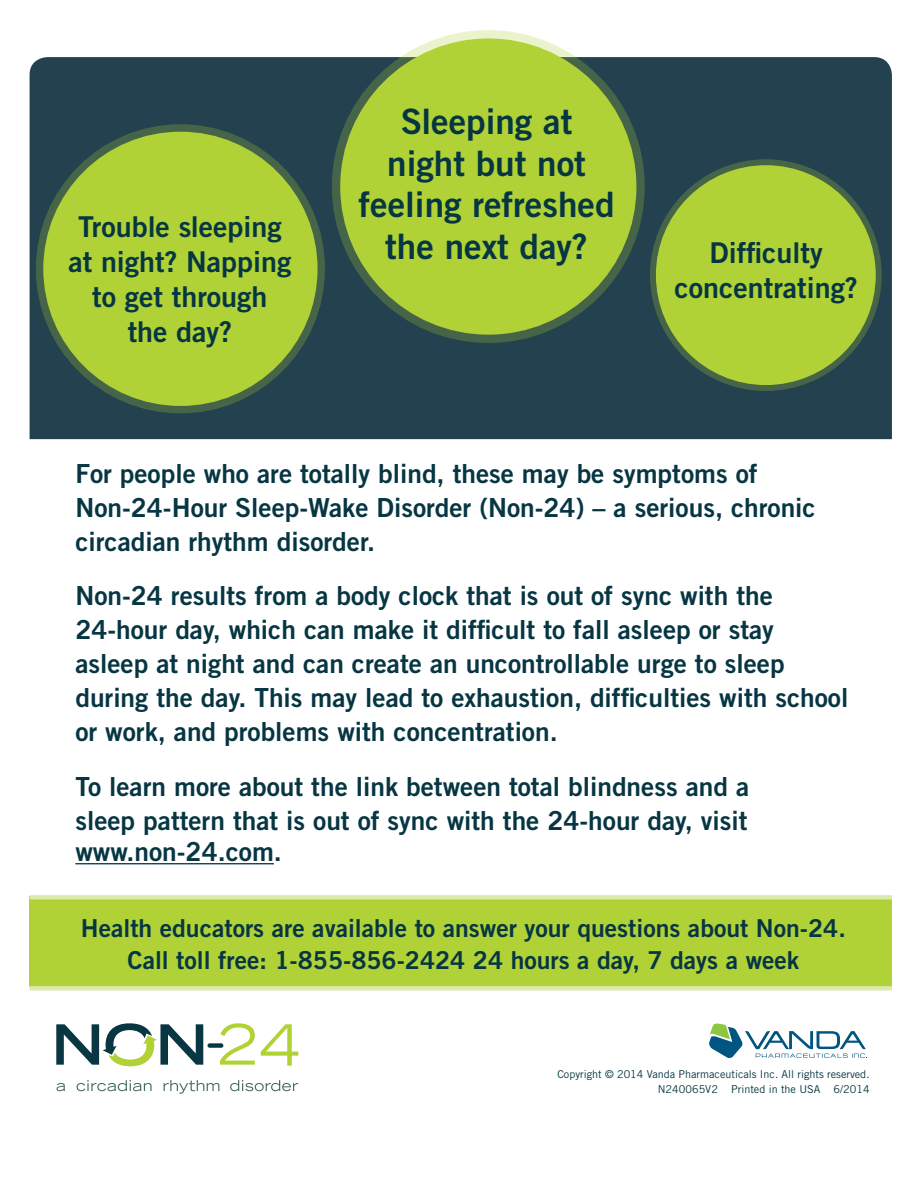
<style>
.page{position:relative;width:918px;height:1188px;background:#fff}
.page>*{position:absolute;margin:0;border:0;box-sizing:border-box;transform-origin:0 0}
.t1{font:35.1px/41.4px "Trade Gothic Bold Two";color:#073643;text-align:center}
.t2{font:28.65px/35.1px "Trade Gothic Bold Two";color:#073643;text-align:center}
.t3{font:26.25px/34px "Trade Gothic Bold Two";color:#073643}
.t4{font:24.75px/32.4px "Trade Gothic Bold Two";color:#073643;text-align:center}
.t5{font:10.8px/15.5px "Trade Gothic";color:#073643;text-align:right}
</style>
<div class="page">
<hr style="left:75px;top:863px;width:199px;height:1px;background:#073643">
<svg style="left:220px;top:1023px;width:35px;height:42px"></svg>
<svg style="left:261px;top:1024px;width:37px;height:42px"></svg>
<div style="left:208px;top:1043px;width:15px;height:5px;background:#083643;border-radius:2px"></div>
<svg style="left:57px;top:1083px;width:8px;height:8px"></svg>
<svg style="left:77px;top:1080px;width:75px;height:11px"></svg>
<svg style="left:164px;top:1080px;width:55px;height:14px"></svg>
<svg style="left:230px;top:1080px;width:68px;height:11px"></svg>
<svg style="left:56px;top:1023px;width:147px;height:43px"></svg>
<svg style="left:709px;top:1023px;width:158px;height:35px"></svg>
<div style="left:30px;top:57px;width:862px;height:382px;background:#23414e"></div>
<div style="left:340px;top:38px;width:296px;height:297px;background:#b0d236;border-radius:50%"></div>
<div style="left:332px;top:30px;width:313px;height:313px;border:17px solid #b0d236;border-radius:50%"></div>
<div style="left:43px;top:132px;width:275px;height:274px;background:#b0d236;border-radius:50%"></div>
<div style="left:36px;top:124px;width:289px;height:289px;border:15px solid #b0d236;border-radius:50%"></div>
<div style="left:656px;top:165px;width:220px;height:220px;background:#b0d236;border-radius:50%"></div>
<div style="left:650px;top:159px;width:232px;height:232px;border:12px solid #b0d236;border-radius:50%"></div>
<div style="left:30px;top:896px;width:862px;height:91px;background:#b0d236"></div>
<hr style="left:30px;top:895px;width:862px;height:4px;background:#ddeaae">
<div style="left:30px;top:986px;width:862px;height:5px;background:#ddeaae"></div>
<p class="t2" style="left:68px;top:208px;width:225px">Trouble sleeping at night? Napping to get through<br>the day?</p>
<p class="t1" style="left:358px;top:100px;width:258px">Sleeping at night but not feeling refreshed the next day?</p>
<p class="t2" style="left:675px;top:235px;width:185px">Difficulty concentrating?</p>
<p class="t3" style="left:75px;top:456px;width:742px">For people who are totally blind, these may be symptoms of<br>Non-24-Hour Sleep-Wake Disorder (Non-24) – a serious, chronic circadian rhythm disorder.</p>
<p class="t3" style="left:75px;top:578px;width:775px">Non-24 results from a body clock that is out of sync with the 24-hour day, which can make it difficult to fall asleep or stay asleep at night and can create an uncontrollable urge to sleep during the day. This may lead to exhaustion, difficulties with school or work, and problems with concentration.</p>
<p class="t3" style="left:75px;top:769px;width:675px">To learn more about the link between total blindness and a sleep pattern that is out of sync with the 24-hour day, visit</p>
<p class="t3" style="left:75px;top:834px;width:208px">www.non-24.com.</p>
<p class="t4" style="left:81px;top:912px;width:767px">Health educators are available to answer your questions about Non-24.<br>Call toll free: 1-855-856-2424 24 hours a day, 7 days a week</p>
<p class="t5" style="left:557px;top:1066px;width:314px">Copyright © 2014 Vanda Pharmaceuticals Inc. All rights reserved.<br>N240065V2 Printed in the USA 6/2014</p>
</div>
